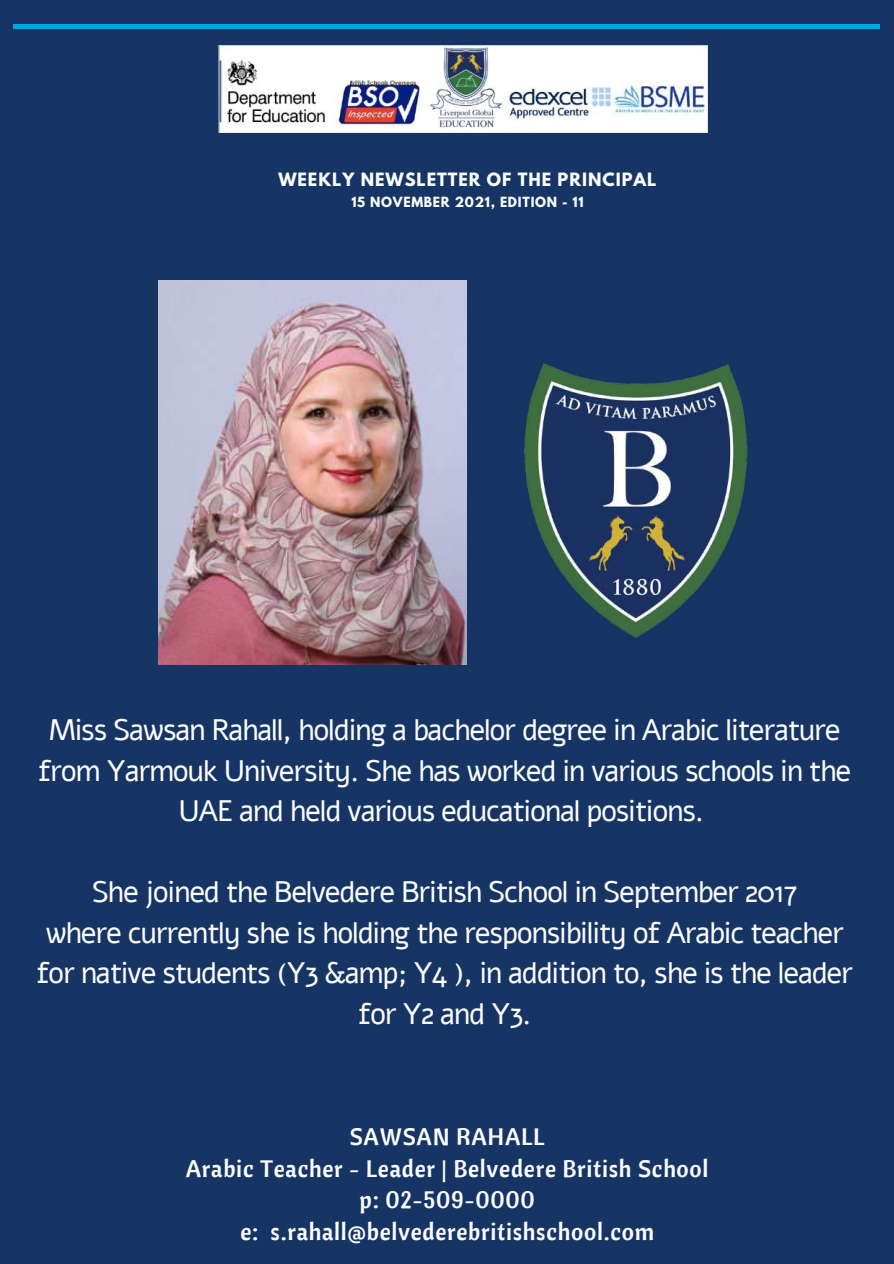
<style>
.page{position:relative;width:894px;height:1264px;background:#fff}
.page>*{position:absolute;margin:0;border:0;box-sizing:border-box;transform-origin:0 0}
.t1{font:29.55px/40.5px "Alef";letter-spacing:-.045em;color:#fbfcfd;text-align:center}
.t2{font:23.7px/31.5px "Cantora One";letter-spacing:.03em;color:#fbfcfd;text-align:center}
.t3{font:700 16.2px "League Spartan";letter-spacing:.06em;color:#fbfcfd}
.t4{font:700 12.45px "League Spartan";letter-spacing:.06em;color:#fbfcfd}
</style>
<div class="page">
<div style="left:0;top:0;width:893px;height:1263px;background:#163564"></div>
<hr style="left:13px;top:25px;width:866px;height:3px;background:#00a6e7">
<img style="left:524px;top:363px;width:224px;height:275px">
<img style="left:219px;top:46px;width:488px;height:86px">
<img style="left:158px;top:280px;width:309px;height:384px">
<p class="t3" style="left:278px;top:171px;width:379px">WEEKLY NEWSLETTER OF THE PRINCIPAL</p>
<p class="t4" style="left:351px;top:196px;width:233px">15 NOVEMBER 2021, EDITION - 11</p>
<p class="t1" style="left:38px;top:710px;width:814px">Miss Sawsan Rahall, holding a bachelor degree in Arabic literature from Yarmouk University. She has worked in various schools in the<br>UAE and held various educational positions.</p>
<p class="t1" style="left:36px;top:872px;width:818px">She joined the Belvedere British School in September 2017<br>where currently she is holding the responsibility of Arabic teacher for native students (Y3 &amp;amp; Y4 ), in addition to, she is the leader for Y2 and Y3.</p>
<p class="t2" style="left:186px;top:1120px;width:524px">SAWSAN RAHALL<br>Arabic Teacher - Leader | Belvedere British School p: 02-509-0000<br>e: s.rahall@belvederebritishschool.com</p>
</div>
